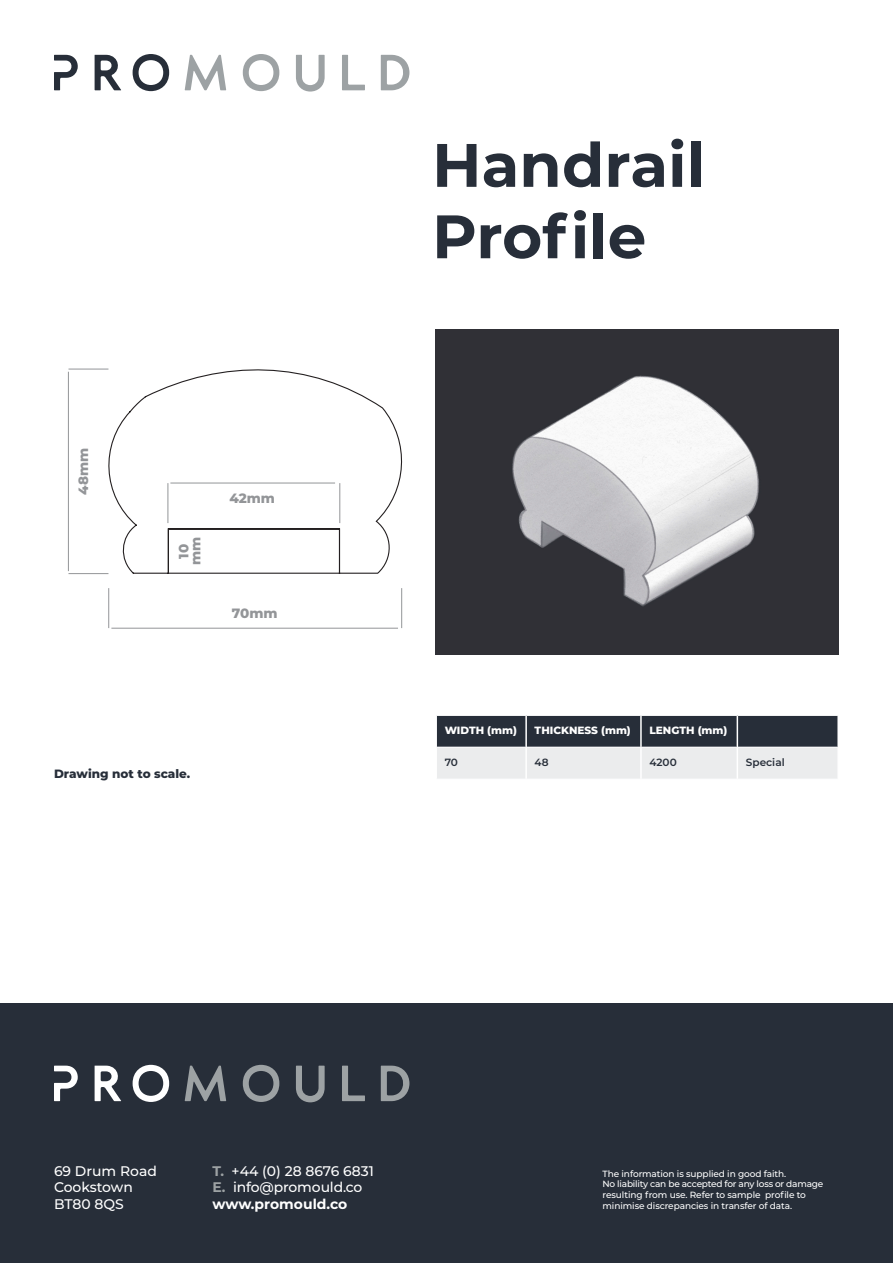
<style>
.page{position:relative;width:893px;height:1263px;background:#fff}
.page>*{position:absolute;margin:0;border:0;box-sizing:border-box;transform-origin:0 0}
.t1{font:700 61.2px/71.4px "Montserrat";color:#272e39}
.t2{font:500 13.95px/16.6px "Montserrat";letter-spacing:-.005em;color:#fff}
.t3{font:700 13.95px "Montserrat";color:#fff}
.t4{font:800 13.5px "Montserrat";color:#939598}
.t5{font:800 12px "Montserrat";color:#272e39}
.t6{font:800 10.5px "Montserrat";color:#fff}
.t7{font:600 10.5px "Montserrat";color:#272e39}
.t8{font:500 9px/10.8px "Montserrat";letter-spacing:-.01em;color:#fff}
.s1{font-weight:700;color:#9da2a4}
</style>
<div class="page">
<div style="left:0;top:1003px;width:893px;height:260px;background:#272e39"></div>
<svg style="left:185px;top:1065px;width:224px;height:37px"></svg>
<svg style="left:54px;top:1065px;width:115px;height:37px"></svg>
<svg style="left:185px;top:54px;width:224px;height:38px"></svg>
<svg style="left:54px;top:54px;width:115px;height:37px"></svg>
<img style="left:436px;top:330px;width:403px;height:325px">
<svg style="left:100px;top:368px;width:303px;height:207px"></svg>
<hr style="left:108px;top:588px;width:1px;height:40px;background:#939598">
<hr style="left:111px;top:628px;width:287px;height:1px;background:#939598">
<hr style="left:401px;top:588px;width:1px;height:40px;background:#939598">
<hr style="left:68px;top:369px;width:40px;height:1px;background:#939598">
<hr style="left:68px;top:372px;width:1px;height:199px;background:#939598">
<hr style="left:68px;top:573px;width:40px;height:1px;background:#939598">
<hr style="left:339px;top:483px;width:1px;height:40px;background:#939598">
<hr style="left:170px;top:483px;width:165px;height:1px;background:#939598">
<hr style="left:168px;top:483px;width:1px;height:40px;background:#939598">
<svg style="left:437px;top:716px;width:400px;height:63px;background:#8a8e94"></svg>
<hr style="left:437px;top:747px;width:88px;height:1px;background:#fff">
<hr style="left:527px;top:747px;width:113px;height:1px;background:#fff">
<hr style="left:642px;top:747px;width:95px;height:1px;background:#fff">
<hr style="left:738px;top:747px;width:99px;height:1px;background:#fff">
<hr style="left:525px;top:716px;width:2px;height:31px;background:#fff">
<hr style="left:640px;top:716px;width:2px;height:31px;background:#fff">
<hr style="left:737px;top:716px;width:1px;height:31px;background:#fff">
<hr style="left:525px;top:747px;width:2px;height:32px;background:#fff">
<hr style="left:640px;top:747px;width:2px;height:32px;background:#fff">
<hr style="left:737px;top:747px;width:1px;height:32px;background:#fff">
<p class="t4" style="left:73px;top:495px;width:48px;rotate:-90deg">48mm</p>
<p class="t4" style="left:174px;top:559px;width:16px;rotate:-90deg">10</p>
<p class="t4" style="left:186px;top:565px;width:30px;rotate:-90deg">mm</p>
<p class="t4" style="left:229px;top:488px;width:47px">42mm</p>
<p class="t4" style="left:232px;top:603px;width:47px">70mm</p>
<p class="t5" style="left:54px;top:765px;width:138px">Drawing not to scale.</p>
<p class="t1" style="left:432px;top:126px;width:274px">Handrail<br>Profile</p>
<p class="t6" style="left:445px;top:722px;width:74px">WIDTH (mm)</p>
<p class="t6" style="left:535px;top:722px;width:98px">THICKNESS (mm)</p>
<p class="t6" style="left:649px;top:722px;width:79px">LENGTH (mm)</p>
<p class="t7" style="left:445px;top:755px;width:15px">70</p>
<p class="t7" style="left:535px;top:755px;width:16px">48</p>
<p class="t7" style="left:649px;top:755px;width:29px">4200</p>
<p class="t7" style="left:746px;top:755px;width:40px">Special</p>
<p class="t2" style="left:54px;top:1162px;width:104px">69 Drum Road<br>Cookstown</p>
<p class="t2" style="left:54px;top:1195px;width:71px">BT80 8QS</p>
<p class="t2" style="left:213px;top:1162px;width:163px"><span class="s1">T.</span> +44 (0) 28 8676 6831</p>
<p class="t2" style="left:213px;top:1178px;width:151px"><span class="s1">E.</span> info@promould.co</p>
<p class="t3" style="left:213px;top:1194px;width:136px">www.promould.co</p>
<p class="t8" style="left:603px;top:1167px;width:222px">The information is supplied in good faith.<br>No liability can be accepted for any loss or damage resulting from use. Refer to sample profile to minimise discrepancies in transfer of data.</p>
</div>
